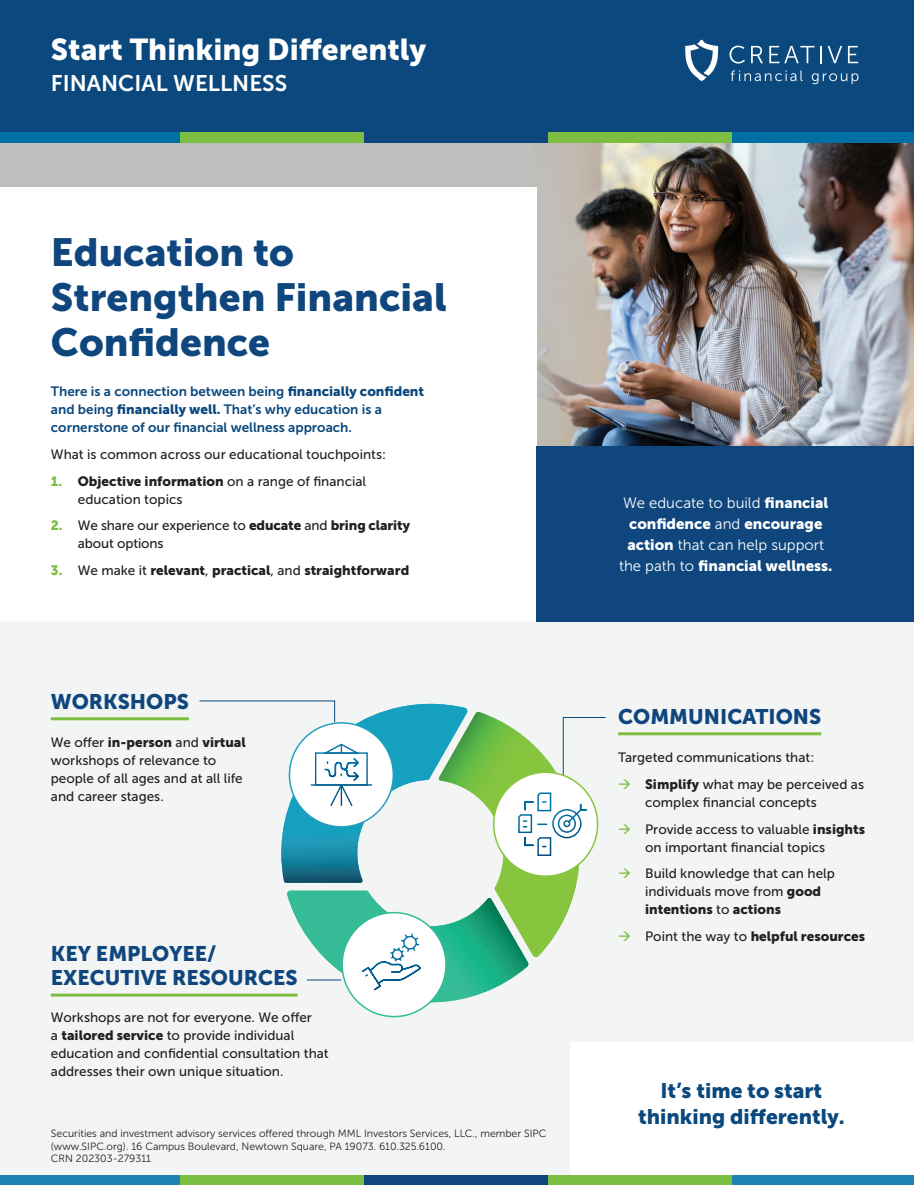
<style>
.page{position:relative;width:914px;height:1185px;background:#fff}
.page>*{position:absolute;margin:0;border:0;box-sizing:border-box;transform-origin:0 0}
.t1{font:39px/45px "Museo Sans 900";color:#0f467d}
.t2{font:30px "Museo Sans 900";color:#fff}
.t3{font:22.5px "Museo Sans 700";color:#fff}
.t4{font:21px/24px "Museo Sans 900";color:#0f467d}
.t5{font:21px/25.5px "Museo Sans 900";color:#0b487d;text-align:center}
.t6{font:15px "Museo Sans 300";color:#fff}
.t7{font:15px "Museo Sans 900";color:#fff}
.t8{font:13.5px/18px "Museo Sans 500";color:#231f20}
.t9{font:13.5px/26.7px "Museo Sans 900";color:#231f20}
.t10{font:13.5px/18px "Museo Sans 700";color:#0b487d}
.t11{font:10.5px/12.6px "Museo Sans 300";color:#231f20}
.s1{font-family:"Museo Sans 900"}
.s2{color:#7cbe42}
.s3{font-family:"Museo Sans 500"}
.s4{font-family:"Museo Sans 900";color:#7cbe42}
.s5{font-family:"Museo Sans 300"}
</style>
<div class="page">
<div style="left:0;top:143px;width:372px;height:310px;background:#bcbfbc"></div>
<div style="left:0;top:621px;width:914px;height:563px;background:#f3f4f4"></div>
<div style="left:570px;top:1041px;width:344px;height:133px;background:#fff"></div>
<div style="left:342px;top:912px;width:104px;height:104px;background:#fff;border-radius:50%"></div>
<img style="left:594px;top:143px;width:320px;height:303px">
<div style="left:372px;top:143px;width:222px;height:310px;background:#bcbfbc"></div>
<div style="left:0;top:187px;width:537px;height:404px;background:#fff"></div>
<div style="left:537px;top:446px;width:377px;height:175px;background:#0f467d"></div>
<div style="left:0;top:0;width:914px;height:138px;background:#0b487d"></div>
<svg style="left:730px;top:46px;width:15px;height:17px"></svg>
<svg style="left:751px;top:46px;width:12px;height:17px"></svg>
<svg style="left:769px;top:46px;width:53px;height:17px"></svg>
<svg style="left:828px;top:46px;width:14px;height:17px"></svg>
<svg style="left:848px;top:46px;width:10px;height:17px"></svg>
<svg style="left:731px;top:70px;width:72px;height:11px"></svg>
<svg style="left:812px;top:73px;width:46px;height:11px"></svg>
<svg style="left:685px;top:40px;width:33px;height:41px"></svg>
<div style="left:0;top:1174px;width:181px;height:10px;background:#1e83b2"></div>
<div style="left:364px;top:1174px;width:184px;height:10px;background:#0f467d"></div>
<div style="left:731px;top:1174px;width:183px;height:10px;background:#1e83b2"></div>
<div style="left:181px;top:1174px;width:183px;height:10px;background:#7cbe42"></div>
<div style="left:548px;top:1174px;width:183px;height:10px;background:#7cbe42"></div>
<div style="left:0;top:132px;width:181px;height:11px;background:#0070a4"></div>
<div style="left:364px;top:132px;width:184px;height:11px;background:#0f467d"></div>
<div style="left:731px;top:132px;width:183px;height:11px;background:#0070a4"></div>
<div style="left:181px;top:132px;width:183px;height:11px;background:#7cbe42"></div>
<div style="left:548px;top:132px;width:183px;height:11px;background:#7cbe42"></div>
<hr style="left:618px;top:732px;width:203px;height:3px;background:#7cbe42">
<hr style="left:51px;top:717px;width:138px;height:3px;background:#7cbe42">
<hr style="left:51px;top:993px;width:247px;height:3px;background:#7cbe42">
<svg style="left:199px;top:700px;width:407px;height:302px"></svg>
<hr style="left:307px;top:979px;width:34px;height:1px;background:#0b487d">
<h2 class="t2" style="left:51px;top:32px;width:377px">Start Thinking Differently</h2>
<h3 class="t3" style="left:51px;top:70px;width:238px">FINANCIAL WELLNESS</h3>
<h1 class="t1" style="left:51px;top:230px;width:397px">Education to<br>Strengthen Financial<br>Confidence</h1>
<p class="t10" style="left:51px;top:382px;width:375px">There is a connection between being <span class="s1">financially confident </span>and being <span class="s1">financially well.</span> That’s why education is a cornerstone of our financial wellness approach.</p>
<p class="t8" style="left:51px;top:445px;width:337px">What is common across our educational touchpoints:</p>
<p class="t9" style="left:51px;top:467px;width:317px"><span class="s2">1.</span> Objective information <span class="s3">on a range of financial</span></p>
<p class="t8" style="left:78px;top:490px;width:106px">education topics</p>
<p class="t8" style="left:78px;top:516px;width:334px;text-indent:-27px"><span class="s4">2.</span> We share our experience to <span class="s1">educate</span> and <span class="s1">bring clarity </span>about options</p>
<p class="t9" style="left:51px;top:557px;width:360px"><span class="s2">3.</span> <span class="s3">We make it</span> relevant<span class="s3">,</span> practical<span class="s3">, and</span> straightforward</p>
<h3 class="t4" style="left:51px;top:689px;width:140px">WORKSHOPS</h3>
<p class="t9" style="left:51px;top:728px;width:197px"><span class="s3">We offer</span> in-person <span class="s3">and</span> virtual</p>
<p class="t8" style="left:51px;top:751px;width:193px">workshops of relevance to people of all ages and at all life and career stages.</p>
<h3 class="t4" style="left:51px;top:941px;width:248px">KEY EMPLOYEE/<br>EXECUTIVE RESOURCES</h3>
<p class="t8" style="left:51px;top:1008px;width:279px">Workshops are not for everyone. We offer<br>a <span class="s1">tailored service</span> to provide individual education and confidential consultation that addresses their own unique situation.</p>
<p class="t11" style="left:51px;top:1126px;width:497px">Securities and investment advisory services offered through MML Investors Services, LLC., member SIPC (www.SIPC.org). 16 Campus Boulevard, Newtown Square, PA 19073. 610.325.6100.<br>CRN 202303-279311</p>
<p class="t6" style="left:623px;top:494px;width:207px">We educate to build <span class="s1">financial</span></p>
<p class="t7" style="left:629px;top:515px;width:195px">confidence <span class="s5">and</span> encourage</p>
<p class="t6" style="left:627px;top:536px;width:198px"><span class="s1">action</span> that can help support</p>
<p class="t7" style="left:619px;top:557px;width:215px"><span class="s5">the path to</span> financial wellness.</p>
<h3 class="t4" style="left:618px;top:704px;width:205px">COMMUNICATIONS</h3>
<p class="t8" style="left:645px;top:744px;width:220px;line-height:26.7px;text-indent:-27px">Targeted communications that:<br><span class="s1">Simplify</span> what may be perceived as</p>
<p class="t8" style="left:645px;top:788px;width:221px;line-height:26.7px">complex financial concepts<br>Provide access to valuable <span class="s1">insights</span></p>
<p class="t8" style="left:645px;top:833px;width:191px;line-height:26.7px">on important financial topics<br>Build knowledge that can help</p>
<p class="t8" style="left:645px;top:882px;width:178px">individuals move from <span class="s1">good</span></p>
<p class="t9" style="left:645px;top:895px;width:221px">intentions <span class="s3">to</span> actions<br><span class="s3">Point the way to</span> helpful resources</p>
<h3 class="t5" style="left:638px;top:1077px;width:208px">It’s time to start thinking differently.</h3>
</div>
